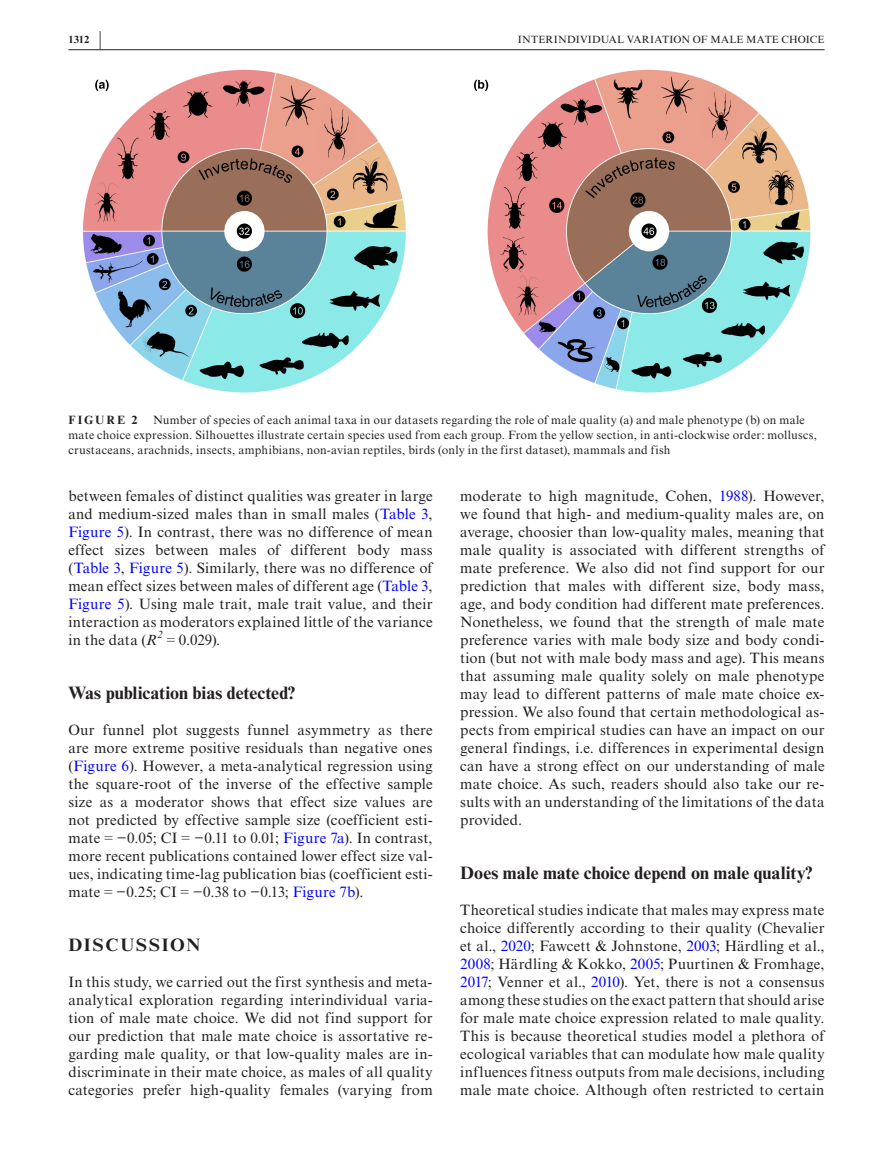
<style>
.page{position:relative;width:893px;height:1174px;background:#fff}
.page>*{position:absolute;margin:0;border:0;box-sizing:border-box;transform-origin:0 0}
.t1{font:700 18px "Times New Roman MT Std";color:#231f20}
.t2{font:700 18px "Times New Roman MT Std";letter-spacing:.095em;color:#231f20}
.t3{font:15px/18px "Times New Roman MT Std";letter-spacing:.01em;color:#231f20;text-align:justify}
.t4{font:12px/15px "Times New Roman MT Std";letter-spacing:.025em;color:#231f20}
.t5{font:700 12px "Times New Roman MT Std";letter-spacing:.175em;color:#231f20}
.t6{font:10.5px "Times New Roman MT Std";letter-spacing:.025em;color:#231f20}
.t7{font:700 10.5px "Times New Roman MT Std";color:#231f20}
.t8{font:italic 10.5px "Times New Roman MT Std";color:#231f20}
.s1{font-size:20.25px}
.s2{color:#00f}
.s3{font-style:italic}
.s4{font-family:"Times New Roman"}
</style>
<div class="page">
<hr style="left:68px;top:49px;width:756px;height:1px;background:#231f20">
<img style="left:83px;top:69px;width:727px;height:323px">
<p class="t7" style="left:68px;top:33px;width:34px">1312 <span class="s1">|</span></p>
<p class="t6" style="left:518px;top:33px;width:308px">INTERINDIVIDUAL VARIATION OF MALE MATE CHOICE</p>
<p class="t4" style="left:68px;top:412px;width:750px;text-indent:85px">Number of species of each animal taxa in our datasets regarding the role of male quality (a) and male phenotype (b) on male mate choice expression. Silhouettes illustrate certain species used from each group. From the yellow section, in anti-clockwise order: molluscs, crustaceans, arachnids, insects, amphibians, non-avian reptiles, birds (only in the first dataset), mammals and fish</p>
<p class="t5" style="left:68px;top:412px;width:71px">FIGURE 2</p>
<p class="t3" style="left:68px;top:487px;width:366px">between females of distinct qualities was greater in large and medium-sized males than in small males (<span class="s2">Table 3</span>, <span class="s2">Figure 5</span>). In contrast, there was no difference of mean effect sizes between males of different body mass (<span class="s2">Table 3</span>, <span class="s2">Figure 5</span>). Similarly, there was no difference of mean effect sizes between males of different age (<span class="s2">Table 3</span>, <span class="s2">Figure 5</span>). Using male trait, male trait value, and their interaction as moderators explained little of the variance in the data (<span class="s3">R</span></p>
<p class="t8" style="left:158px;top:629px;width:7px">2</p>
<p class="t3" style="left:167px;top:631px;width:55px"><span class="s4">=</span> 0.029).</p>
<p class="t1" style="left:68px;top:682px;width:228px">Was publication bias detected?</p>
<p class="t3" style="left:68px;top:721px;width:366px">Our funnel plot suggests funnel asymmetry as there are more extreme positive residuals than negative ones (<span class="s2">Figure 6</span>). However, a meta-analytical regression using the square-root of the inverse of the effective sample size as a moderator shows that effect size values are not predicted by effective sample size (coefficient esti&shy;mate <span class="s4">=</span> −0.05; CI <span class="s4">=</span> −0.11 to 0.01; <span class="s2">Figure 7a</span>). In contrast, more recent publications contained lower effect size val&shy;ues, indicating time-lag publication bias (coefficient esti&shy;mate <span class="s4">=</span> −0.25; CI <span class="s4">=</span> −0.38 to −0.13; <span class="s2">Figure 7b</span>).</p>
<p class="t2" style="left:68px;top:934px;width:133px">DISCUSSION</p>
<p class="t3" style="left:68px;top:973px;width:366px">In this study, we carried out the first synthesis and meta&shy;analytical exploration regarding interindividual varia&shy;tion of male mate choice. We did not find support for our prediction that male mate choice is assortative re&shy;garding male quality, or that low-quality males are in&shy;discriminate in their mate choice, as males of all quality categories prefer high-quality females (varying from</p>
<p class="t3" style="left:460px;top:487px;width:366px">moderate to high magnitude, Cohen, <span class="s2">1988</span>). However, we found that high- and medium-quality males are, on average, choosier than low-quality males, meaning that male quality is associated with different strengths of mate preference. We also did not find support for our prediction that males with different size, body mass, age, and body condition had different mate preferences.<br>Nonetheless, we found that the strength of male mate preference varies with male body size and body condi&shy;tion (but not with male body mass and age). This means that assuming male quality solely on male phenotype may lead to different patterns of male mate choice ex&shy;pression. We also found that certain methodological as&shy;pects from empirical studies can have an impact on our general findings, i.e. differences in experimental design can have a strong effect on our understanding of male mate choice. As such, readers should also take our re&shy;sults with an understanding of the limitations of the data provided.</p>
<p class="t1" style="left:460px;top:862px;width:354px">Does male mate choice depend on male quality?</p>
<p class="t3" style="left:460px;top:901px;width:366px">Theoretical studies indicate that males may express mate choice differently according to their quality (Chevalier et al., <span class="s2">2020</span>; Fawcett &amp; Johnstone, <span class="s2">2003</span>; Härdling et al., <span class="s2">2008</span>; Härdling &amp; Kokko, <span class="s2">2005</span>; Puurtinen &amp; Fromhage, <span class="s2">2017</span>; Venner et al., <span class="s2">2010</span>). Yet, there is not a consensus among these studies on the exact pattern that should arise for male mate choice expression related to male quality.<br>This is because theoretical studies model a plethora of ecological variables that can modulate how male quality influences fitness outputs from male decisions, including male mate choice. Although often restricted to certain</p>
</div>
